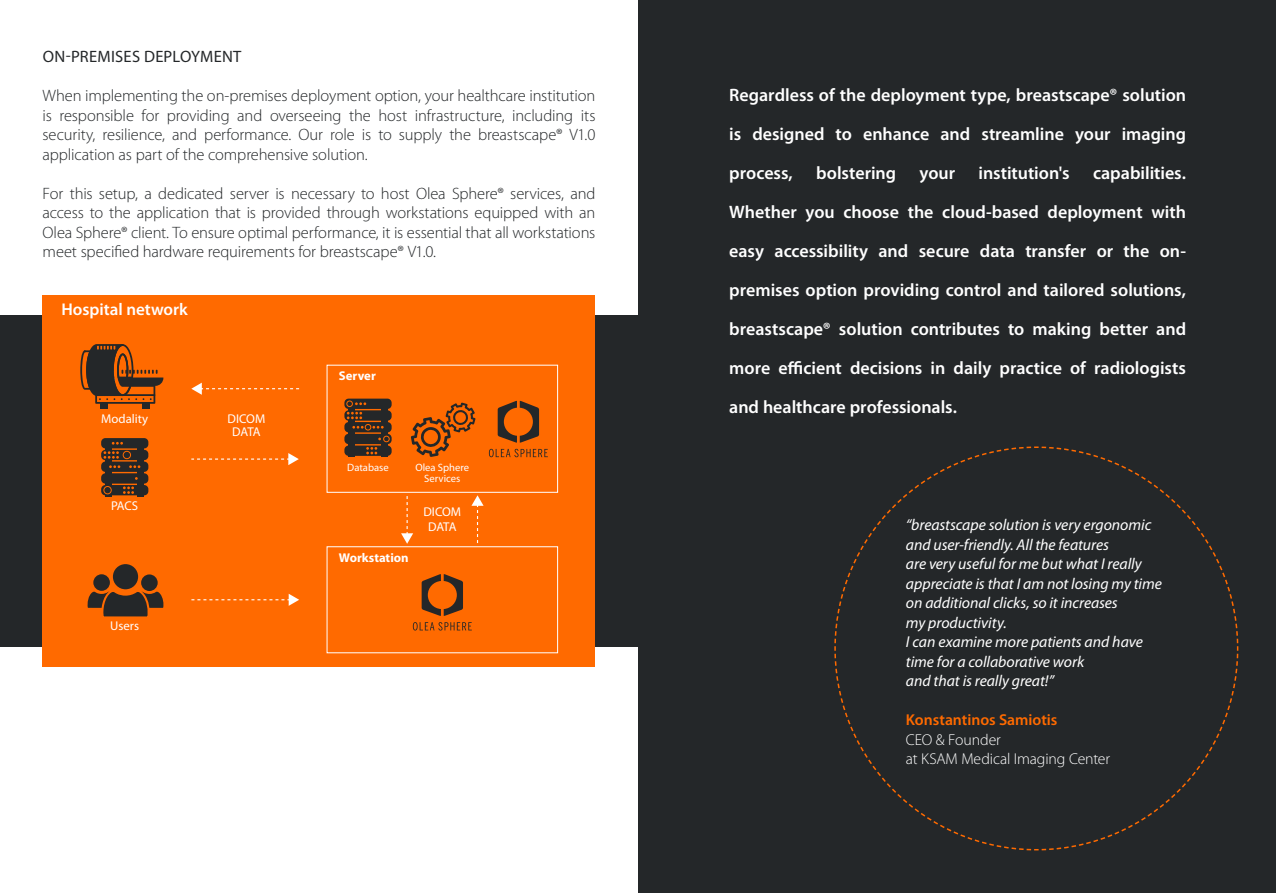
<style>
.page{position:relative;width:1276px;height:893px;background:#fff}
.page>*{position:absolute;margin:0;border:0;box-sizing:border-box;transform-origin:0 0}
.t1{font:600 18px/39px "Myriad Pro";color:#fff;text-align:justify}
.t2{font:600 16.95px "Myriad Pro";color:#fff}
.t3{font:300 16.5px/19.5px "Myriad Pro";letter-spacing:-.01em;color:#242729;text-align:justify}
.t4{font:16.5px "Myriad Pro";letter-spacing:.01em;color:#242729}
.t5{font:italic 15.75px/19.5px "Myriad Pro";letter-spacing:-.005em;color:#fff}
.t6{font:300 15.75px "Myriad Pro";letter-spacing:-.005em;color:#fff}
.t7{font:600 15.75px "Myriad Pro";color:#ff6a00}
.t8{font:12.75px/12.8px "Myriad Pro";color:#fff;text-align:center}
.t9{font:700 12.75px "Myriad Pro";color:#fff}
.t10{font:10.65px/10.6px "Myriad Pro";color:#fff;text-align:center}
</style>
<div class="page">
<div style="left:0;top:315px;width:638px;height:332px;background:#242729"></div>
<div style="left:43px;top:296px;width:552px;height:370px;background:#ff6a00"></div>
<div style="left:638px;top:0;width:638px;height:893px;background:#242729"></div>
<svg style="left:834px;top:446px;width:405px;height:405px"></svg>
<div style="left:105px;top:447px;width:7px;height:50px;background:#242729"></div>
<div style="left:138px;top:447px;width:6px;height:50px;background:#242729"></div>
<div style="left:327px;top:365px;width:231px;height:128px;border:1px solid #fff"></div>
<svg style="left:498px;top:401px;width:41px;height:42px"></svg>
<svg style="left:489px;top:449px;width:59px;height:8px"></svg>
<svg style="left:422px;top:574px;width:41px;height:42px"></svg>
<svg style="left:413px;top:622px;width:59px;height:9px"></svg>
<svg style="left:411px;top:402px;width:64px;height:55px"></svg>
<div style="left:93px;top:574px;width:17px;height:17px;background:#242729;border-radius:50%"></div>
<div style="left:141px;top:574px;width:17px;height:17px;background:#242729;border-radius:50%"></div>
<div style="left:112px;top:563px;width:27px;height:27px;background:#242729;border-radius:50%"></div>
<div style="left:111px;top:562px;width:29px;height:29px;border:2px solid #ff6a00;border-radius:50%"></div>
<svg style="left:87px;top:588px;width:77px;height:29px"></svg>
<svg style="left:80px;top:344px;width:83px;height:65px"></svg>
<div style="left:142px;top:404px;width:8px;height:5px;background:#242729"></div>
<div style="left:101px;top:485px;width:47px;height:10px;background:#242729;border-radius:4px"></div>
<div style="left:103px;top:486px;width:9px;height:8px;border:1px solid #ff6a00;border-radius:50%"></div>
<svg style="left:401px;top:496px;width:12px;height:48px"></svg>
<svg style="left:471px;top:495px;width:12px;height:49px"></svg>
<div style="left:101px;top:438px;width:47px;height:10px;background:#242729;border-radius:4px"></div>
<svg style="left:101px;top:450px;width:47px;height:10px"></svg>
<div style="left:101px;top:462px;width:47px;height:10px;background:#242729;border-radius:4px"></div>
<svg style="left:104px;top:441px;width:42px;height:28px"></svg>
<div style="left:101px;top:473px;width:47px;height:11px;background:#242729;border-radius:4px"></div>
<svg style="left:104px;top:477px;width:42px;height:17px"></svg>
<div style="left:113px;top:486px;width:8px;height:8px;background:#242729;border-radius:50%"></div>
<div style="left:349px;top:408px;width:6px;height:49px;background:#242729"></div>
<div style="left:381px;top:408px;width:6px;height:49px;background:#242729"></div>
<div style="left:344px;top:446px;width:48px;height:10px;background:#242729;border-radius:4px"></div>
<div style="left:344px;top:399px;width:48px;height:10px;background:#242729;border-radius:4px"></div>
<div style="left:346px;top:401px;width:7px;height:6px;border:1px solid #ff6a00;border-radius:50%"></div>
<svg style="left:344px;top:410px;width:48px;height:11px"></svg>
<div style="left:344px;top:422px;width:48px;height:10px;background:#242729;border-radius:4px"></div>
<svg style="left:347px;top:401px;width:42px;height:29px"></svg>
<div style="left:344px;top:434px;width:48px;height:10px;background:#242729;border-radius:4px"></div>
<svg style="left:347px;top:436px;width:42px;height:18px"></svg>
<div style="left:356px;top:447px;width:8px;height:7px;background:#242729;border-radius:50%"></div>
<svg style="left:191px;top:383px;width:109px;height:12px"></svg>
<svg style="left:191px;top:453px;width:108px;height:12px"></svg>
<svg style="left:191px;top:594px;width:108px;height:12px"></svg>
<p class="t4" style="left:43px;top:47px;width:200px">ON-PREMISES DEPLOYMENT</p>
<p class="t3" style="left:43px;top:86px;width:554px">When implementing the on-premises deployment option, your healthcare institution is responsible for providing and overseeing the host infrastructure, including its security, resilience, and performance. Our role is to supply the breastscape® V1.0 application as part of the comprehensive solution.</p>
<p class="t3" style="left:43px;top:184px;width:554px">For this setup, a dedicated server is necessary to host Olea Sphere® services, and access to the application that is provided through workstations equipped with an Olea Sphere® client. To ensure optimal performance, it is essential that all workstations meet specified hardware requirements for breastscape® V1.0.</p>
<p class="t2" style="left:61px;top:299px;width:128px">Hospital network</p>
<p class="t8" style="left:101px;top:412px;width:49px">Modality</p>
<p class="t8" style="left:111px;top:499px;width:29px">PACS</p>
<p class="t8" style="left:228px;top:412px;width:39px">DICOM<br>DATA</p>
<p class="t8" style="left:110px;top:619px;width:30px">Users</p>
<p class="t9" style="left:339px;top:368px;width:38px">Server</p>
<p class="t10" style="left:347px;top:462px;width:43px">Database</p>
<p class="t10" style="left:415px;top:462px;width:55px">Olea Sphere<br>Services</p>
<p class="t9" style="left:339px;top:550px;width:71px">Workstation</p>
<p class="t8" style="left:423px;top:504px;width:39px;line-height:15.3px">DICOM<br>DATA</p>
<p class="t1" style="left:729px;top:75px;width:458px">Regardless of the deployment type, breastscape® solution is designed to enhance and streamline your imaging process,</p>
<p class="t1" style="left:729px;top:153px;width:458px;text-indent:364px">capabilities.<br>Whether you choose the cloud-based deployment with easy accessibility and secure data transfer or the on&shy;premises option providing control and tailored solutions, breastscape® solution contributes to making better and more efficient decisions in daily practice of radiologists and healthcare professionals.</p>
<p class="t1" style="left:816px;top:153px;width:81px">bolstering</p>
<p class="t1" style="left:919px;top:153px;width:37px">your</p>
<p class="t1" style="left:978px;top:153px;width:93px">institution's</p>
<p class="t5" style="left:906px;top:515px;width:257px">“breastscape solution is very ergonomic and user-friendly. All the features<br>are very useful for me but what I really appreciate is that I am not losing my time on additional clicks, so it increases<br>my productivity.<br>I can examine more patients and have time for a collaborative work<br>and that is really great!”</p>
<p class="t7" style="left:906px;top:710px;width:153px">Konstantinos Samiotis</p>
<p class="t6" style="left:906px;top:731px;width:96px">CEO &amp; Founder</p>
<p class="t6" style="left:906px;top:750px;width:206px">at KSAM Medical Imaging Center</p>
</div>
